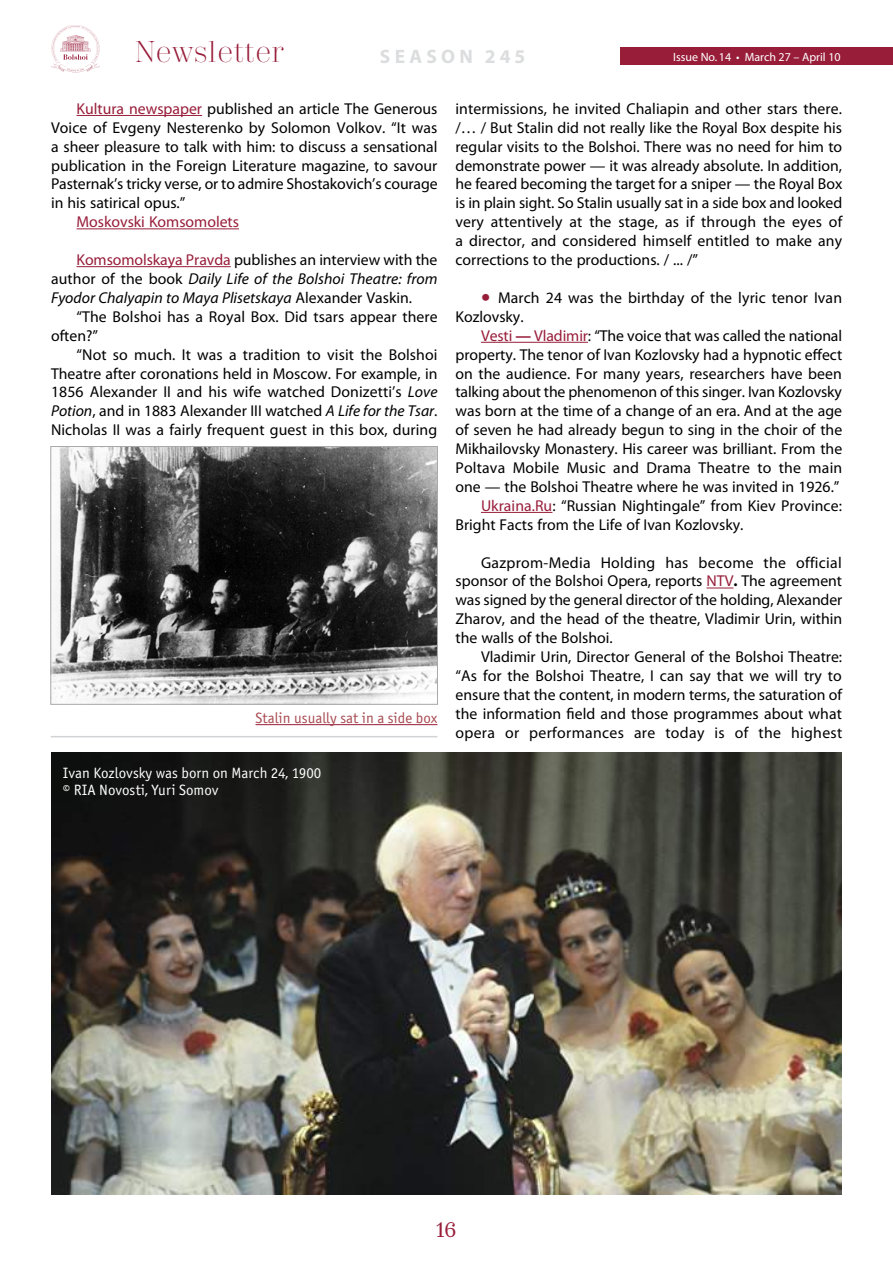
<style>
.page{position:relative;width:893px;height:1263px;background:#fff}
.page>*{position:absolute;margin:0;border:0;box-sizing:border-box;transform-origin:0 0}
.t1{font:300 30px "Trivia Serif";color:#981d39}
.t2{font:21px "Trivia Serif 10 Demo";color:#981d39}
.t3{font:700 19.5px "Myriad Pro";letter-spacing:.22em;color:#dcddde}
.t4{font:15.75px/18.9px "Myriad Pro";color:#000;text-align:justify}
.t5{font:italic 15.75px/18.9px "Myriad Pro";color:#000;text-align:justify}
.t6{font:15.75px "Myriad Pro";color:#981d39}
.t7{font:15px/16.5px "Officina Sans Book ITC";color:#fff}
.t8{font:15px "Officina Sans Book ITC";color:#a84a51}
.t9{font:12px "Myriad Pro";color:#fff}
.s1{color:#981d39}
.s2{font-style:normal;color:#981d39}
.s3{font-style:normal}
.s4{font-style:italic}
.s5{font-size:33px;color:#981d39}
.s6{font-weight:700;color:#981d39}
.s7{font-weight:700}
</style>
<div class="page">
<svg style="left:51px;top:25px;width:49px;height:47px"></svg>
<div style="left:621px;top:48px;width:272px;height:17px;background:#981d39"></div>
<hr style="left:77px;top:115px;width:125px;height:1px;background:#981d39">
<hr style="left:77px;top:228px;width:162px;height:1px;background:#981d39">
<hr style="left:77px;top:266px;width:154px;height:1px;background:#981d39">
<img style="left:53px;top:448px;width:383px;height:254px">
<div style="left:51px;top:446px;width:387px;height:258px;border:1px solid #a7a9ac"></div>
<hr style="left:51px;top:736px;width:386px;height:1px;background:#d1d3d4">
<hr style="left:256px;top:724px;width:181px;height:1px;background:#981d39">
<hr style="left:481px;top:342px;width:107px;height:1px;background:#981d39">
<hr style="left:481px;top:512px;width:71px;height:1px;background:#981d39">
<svg style="left:706px;top:588px;width:27px;height:1px"></svg>
<img style="left:51px;top:753px;width:790px;height:442px">
<h1 class="t1" style="left:135px;top:36px;width:150px">Newsletter</h1>
<p class="t3" style="left:380px;top:44px;width:147px">SEASON 245</p>
<p class="t9" style="left:673px;top:49px;width:169px">Issue No.14 • March 27 – April 10</p>
<p class="t4" style="left:51px;top:99px;width:388px;text-indent:26px"><span class="s1">Kultura newspaper</span> published an article The Generous Voice of Evgeny Nesterenko by Solomon Volkov. “It was a sheer pleasure to talk with him: to discuss a sensational publication in the Foreign Literature magazine, to savour Pasternak’s tricky verse, or to admire Shostakovich’s courage in his satirical opus.”</p>
<p class="t6" style="left:77px;top:212px;width:164px">Moskovski Komsomolets</p>
<p class="t5" style="left:51px;top:250px;width:388px;text-indent:26px"><span class="s2">Komsomolskaya Pravda</span> <span class="s3">publishes an interview with the author of the book</span> Daily Life of the Bolshoi Theatre: from Fyodor Chalyapin to Maya Plisetskaya <span class="s3">Alexander Vaskin.</span></p>
<p class="t4" style="left:51px;top:307px;width:388px;text-indent:26px">“The Bolshoi has a Royal Box. Did tsars appear there often?”</p>
<p class="t4" style="left:51px;top:345px;width:388px;text-indent:26px">“Not so much. It was a tradition to visit the Bolshoi Theatre after coronations held in Moscow. For example, in 1856 Alexander II and his wife watched Donizetti’s <span class="s4">Love Potion</span>, and in 1883 Alexander III watched <span class="s4">A Life for the Tsar</span>.<br>Nicholas II was a fairly frequent guest in this box, during</p>
<p class="t4" style="left:455px;top:99px;width:388px">intermissions, he invited Chaliapin and other stars there. /… / But Stalin did not really like the Royal Box despite his regular visits to the Bolshoi. There was no need for him to demonstrate power — it was already absolute. In addition, he feared becoming the target for a sniper — the Royal Box is in plain sight. So Stalin usually sat in a side box and looked very attentively at the stage, as if through the eyes of a director, and considered himself entitled to make any corrections to the productions. / ... /”</p>
<p class="t4" style="left:455px;top:288px;width:388px;text-indent:26px"><span class="s5">•</span> March 24 was the birthday of the lyric tenor Ivan<br>Kozlovsky.</p>
<p class="t4" style="left:481px;top:326px;width:363px"><span class="s1">Vesti</span> <span class="s6">—</span> <span class="s1">Vladimir</span>: “The voice that was called the national</p>
<p class="t4" style="left:455px;top:345px;width:388px">property. The tenor of Ivan Kozlovsky had a hypnotic effect</p>
<p class="t4" style="left:455px;top:363px;width:388px">on the audience. For many years, researchers have been</p>
<p class="t4" style="left:455px;top:382px;width:388px">talking about the phenomenon of this singer. Ivan Kozlovsky</p>
<p class="t4" style="left:455px;top:401px;width:388px">was born at the time of a change of an era. And at the age</p>
<p class="t4" style="left:455px;top:420px;width:388px">of seven he had already begun to sing in the choir of the</p>
<p class="t4" style="left:455px;top:439px;width:388px">Mikhailovsky Monastery. His career was brilliant. From the</p>
<p class="t4" style="left:455px;top:458px;width:388px">Poltava Mobile Music and Drama Theatre to the main</p>
<p class="t4" style="left:455px;top:477px;width:385px">one — the Bolshoi Theatre where he was invited in 1926.”</p>
<p class="t4" style="left:481px;top:496px;width:362px"><span class="s1">Ukraina.Ru</span>: “Russian Nightingale” from Kiev Province:</p>
<p class="t4" style="left:455px;top:515px;width:289px">Bright Facts from the Life of Ivan Kozlovsky.</p>
<p class="t4" style="left:455px;top:552px;width:388px;text-indent:26px">Gazprom-Media Holding has become the official sponsor of the Bolshoi Opera, reports <span class="s1">NTV</span><span class="s7">.</span> The agreement was signed by the general director of the holding, Alexander Zharov, and the head of the theatre, Vladimir Urin, within the walls of the Bolshoi.</p>
<p class="t4" style="left:455px;top:647px;width:388px;text-indent:26px">Vladimir Urin, Director General of the Bolshoi Theatre: “As for the Bolshoi Theatre, I can say that we will try to ensure that the content, in modern terms, the saturation of the information field and those programmes about what opera or performances are today is of the highest</p>
<p class="t8" style="left:256px;top:709px;width:183px">Stalin usually sat in a side box</p>
<p class="t7" style="left:63px;top:765px;width:260px">Ivan Kozlovsky was born on March 24, 1900 © RIA Novosti, Yuri Somov</p>
<h2 class="t2" style="left:437px;top:1217px;width:21px">16</h2>
</div>
